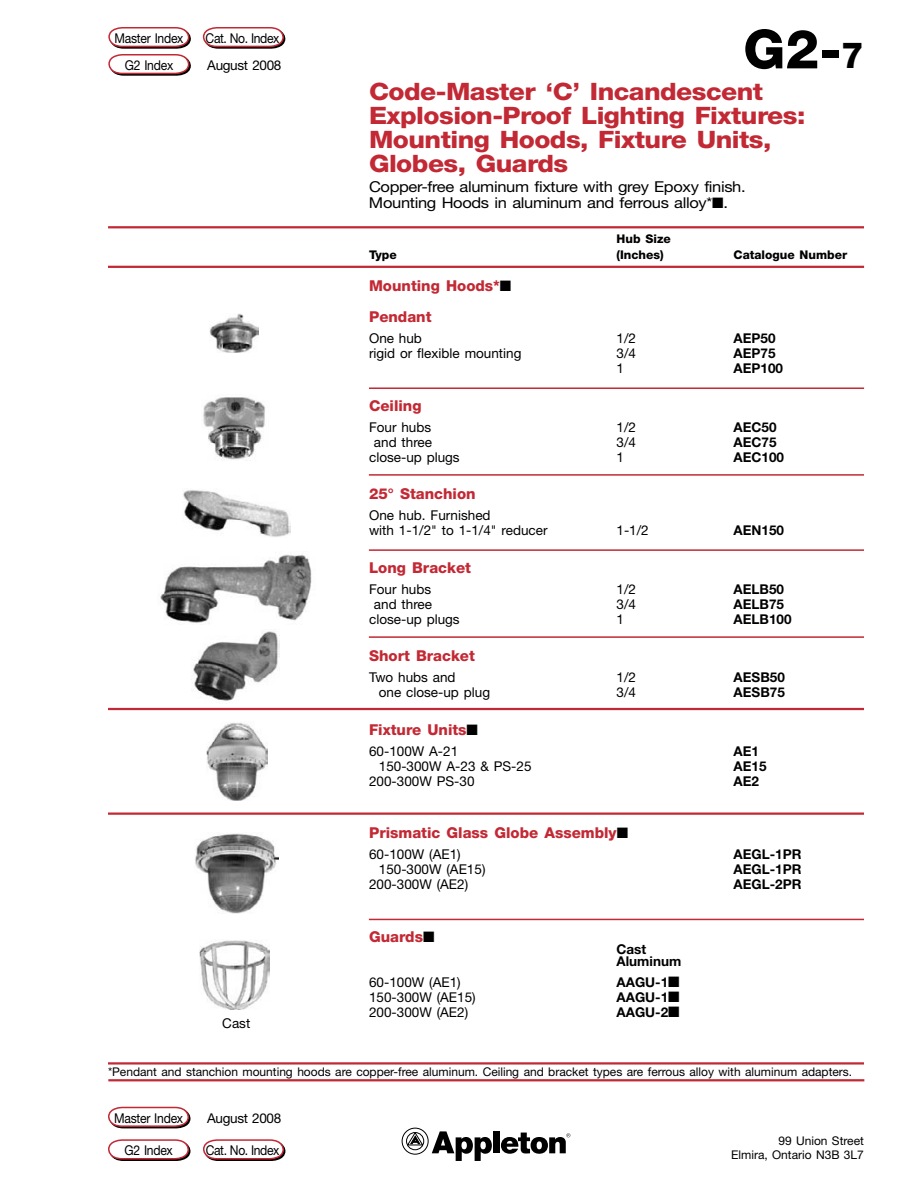
<style>
.page{position:relative;width:918px;height:1188px;background:#fff}
.page>*{position:absolute;margin:0;border:0;box-sizing:border-box;transform-origin:0 0}
.t1{font:800 54px "Helvetica Neue";color:#000}
.t2{font:800 24px/24px "Helvetica Neue";letter-spacing:-.02em;color:#c22934;scale:1.1 1}
.t3{font:800 15px/31.5px "Helvetica Neue";color:#c22934}
.t4{font:15px/15.8px "Helvetica Neue";letter-spacing:-.02em;color:#000;scale:1.1 1}
.t5{font:13.5px/15px "Helvetica Neue";color:#000}
.t6{font:700 13.5px/12px "Helvetica Neue";color:#000}
.t7{font:13.5px "Helvetica Neue";letter-spacing:-.03em;color:#000;scale:.9 1}
.t8{font:13.5px "Helvetica Neue";letter-spacing:-.02em;color:#000;scale:.9 1}
.t9{font:13.5px "Helvetica Neue";letter-spacing:-.025em;color:#000}
.t10{font:13.5px "Helvetica Neue";color:#000;scale:.9 1}
.t11{font:12px/13.5px "Helvetica Neue";color:#000;text-align:right}
.t12{font:800 12px "Helvetica Neue";color:#000}
.s1{font-size:36px}
.s2{color:#000}
</style>
<div class="page">
<div style="left:493px;top:1131px;width:7px;height:22px;background:#000"></div>
<svg style="left:501px;top:1133px;width:69px;height:21px"></svg>
<svg style="left:402px;top:1128px;width:90px;height:33px"></svg>
<hr style="left:108px;top:1079px;width:756px;height:2px;background:#c22934">
<svg style="left:202px;top:27px;width:84px;height:21px"></svg>
<svg style="left:108px;top:27px;width:83px;height:48px"></svg>
<svg style="left:203px;top:1139px;width:83px;height:21px"></svg>
<svg style="left:108px;top:1106px;width:83px;height:22px"></svg>
<svg style="left:108px;top:1139px;width:83px;height:21px"></svg>
<hr style="left:108px;top:1062px;width:756px;height:3px;background:#c22934">
<hr style="left:108px;top:226px;width:756px;height:2px;background:#c22934">
<hr style="left:108px;top:266px;width:756px;height:2px;background:#c22934">
<hr style="left:369px;top:387px;width:495px;height:2px;background:#c22934">
<hr style="left:369px;top:474px;width:495px;height:2px;background:#c22934">
<hr style="left:369px;top:549px;width:495px;height:2px;background:#c22934">
<hr style="left:369px;top:636px;width:495px;height:2px;background:#c22934">
<hr style="left:108px;top:708px;width:756px;height:2px;background:#c22934">
<hr style="left:108px;top:813px;width:756px;height:2px;background:#c22934">
<hr style="left:369px;top:919px;width:495px;height:1px;background:#c22934">
<img style="left:203px;top:397px;width:62px;height:64px">
<img style="left:195px;top:833px;width:84px;height:80px">
<img style="left:160px;top:554px;width:152px;height:69px">
<img style="left:183px;top:490px;width:108px;height:47px">
<img style="left:210px;top:313px;width:49px;height:39px">
<img style="left:193px;top:631px;width:87px;height:70px">
<img style="left:207px;top:723px;width:60px;height:78px">
<img style="left:200px;top:940px;width:69px;height:70px">
<p class="t8" style="left:114px;top:30px;width:78px">Master Index</p>
<p class="t7" style="left:206px;top:30px;width:84px">Cat. No. Index</p>
<p class="t10" style="left:125px;top:57px;width:55px">G2 Index</p>
<p class="t9" style="left:207px;top:57px;width:76px">August 2008</p>
<p class="t5" style="left:222px;top:1015px;width:29px">Cast</p>
<h1 class="t1" style="left:743px;top:17px;width:122px">G2-<span class="s1">7</span></h1>
<h2 class="t2" style="left:369px;top:79px;width:398px">Code-Master ‘C’ Incandescent<br>Explosion-Proof Lighting Fixtures:<br>Mounting Hoods, Fixture Units,<br>Globes, Guards</h2>
<p class="t4" style="left:369px;top:178px;width:344px">Copper-free aluminum fixture with grey Epoxy finish.<br>Mounting Hoods in aluminum and ferrous alloy*■.</p>
<p class="t12" style="left:617px;top:232px;width:56px">Hub Size</p>
<p class="t12" style="left:369px;top:248px;width:29px">Type</p>
<p class="t12" style="left:617px;top:248px;width:49px">(Inches)</p>
<p class="t12" style="left:734px;top:248px;width:115px">Catalogue Number</p>
<p class="t3" style="left:369px;top:270px;width:144px">Mounting Hoods*<span class="s2">■<br></span>Pendant</p>
<p class="t5" style="left:369px;top:331px;width:54px">One hub</p>
<p class="t5" style="left:617px;top:331px;width:21px">1/2</p>
<p class="t6" style="left:734px;top:332px;width:44px">AEP50</p>
<p class="t5" style="left:369px;top:346px;width:154px">rigid or flexible mounting</p>
<p class="t5" style="left:617px;top:346px;width:21px">3/4</p>
<p class="t6" style="left:734px;top:347px;width:44px">AEP75</p>
<p class="t5" style="left:617px;top:361px;width:9px">1</p>
<p class="t6" style="left:734px;top:362px;width:51px">AEP100</p>
<p class="t3" style="left:369px;top:390px;width:54px">Ceiling</p>
<p class="t5" style="left:369px;top:419px;width:64px">Four hubs</p>
<p class="t5" style="left:617px;top:419px;width:21px">1/2</p>
<p class="t6" style="left:734px;top:421px;width:45px">AEC50</p>
<p class="t5" style="left:374px;top:434px;width:60px">and three</p>
<p class="t5" style="left:617px;top:434px;width:21px">3/4</p>
<p class="t6" style="left:734px;top:436px;width:45px">AEC75</p>
<p class="t5" style="left:369px;top:449px;width:92px">close-up plugs</p>
<p class="t5" style="left:617px;top:449px;width:9px">1</p>
<p class="t6" style="left:734px;top:451px;width:52px">AEC100</p>
<p class="t3" style="left:369px;top:478px;width:108px">25° Stanchion</p>
<p class="t5" style="left:369px;top:508px;width:180px">One hub. Furnished<br>with 1-1/2" to 1-1/4" reducer</p>
<p class="t5" style="left:617px;top:523px;width:34px">1-1/2</p>
<p class="t6" style="left:734px;top:524px;width:52px">AEN150</p>
<p class="t3" style="left:369px;top:552px;width:103px">Long Bracket</p>
<p class="t5" style="left:369px;top:581px;width:64px">Four hubs</p>
<p class="t5" style="left:617px;top:581px;width:21px">1/2</p>
<p class="t6" style="left:734px;top:583px;width:52px">AELB50</p>
<p class="t5" style="left:374px;top:596px;width:60px">and three</p>
<p class="t5" style="left:617px;top:596px;width:21px">3/4</p>
<p class="t6" style="left:734px;top:598px;width:52px">AELB75</p>
<p class="t5" style="left:369px;top:611px;width:92px">close-up plugs</p>
<p class="t5" style="left:617px;top:611px;width:9px">1</p>
<p class="t6" style="left:734px;top:613px;width:60px">AELB100</p>
<p class="t3" style="left:369px;top:640px;width:107px">Short Bracket</p>
<p class="t5" style="left:369px;top:670px;width:88px">Two hubs and</p>
<p class="t5" style="left:617px;top:670px;width:21px">1/2</p>
<p class="t6" style="left:734px;top:671px;width:53px">AESB50</p>
<p class="t5" style="left:379px;top:685px;width:113px">one close-up plug</p>
<p class="t5" style="left:617px;top:685px;width:21px">3/4</p>
<p class="t6" style="left:734px;top:686px;width:53px">AESB75</p>
<p class="t3" style="left:369px;top:714px;width:110px">Fixture Units<span class="s2">■</span></p>
<p class="t5" style="left:369px;top:743px;width:91px">60-100W A-21</p>
<p class="t6" style="left:734px;top:745px;width:27px">AE1</p>
<p class="t5" style="left:379px;top:758px;width:154px">150-300W A-23 &amp; PS-25</p>
<p class="t6" style="left:734px;top:760px;width:35px">AE15</p>
<p class="t5" style="left:369px;top:773px;width:107px">200-300W PS-30</p>
<p class="t6" style="left:734px;top:775px;width:27px">AE2</p>
<p class="t3" style="left:369px;top:817px;width:261px">Prismatic Glass Globe Assembly<span class="s2">■</span></p>
<p class="t5" style="left:369px;top:847px;width:93px">60-100W (AE1)</p>
<p class="t6" style="left:734px;top:848px;width:69px">AEGL-1PR</p>
<p class="t5" style="left:379px;top:862px;width:108px">150-300W (AE15)</p>
<p class="t6" style="left:734px;top:863px;width:69px">AEGL-1PR</p>
<p class="t5" style="left:369px;top:877px;width:101px">200-300W (AE2)</p>
<p class="t6" style="left:734px;top:878px;width:69px">AEGL-2PR</p>
<p class="t3" style="left:369px;top:921px;width:67px">Guards<span class="s2">■</span></p>
<p class="t6" style="left:617px;top:943px;width:66px">Cast<br>Aluminum</p>
<p class="t5" style="left:369px;top:975px;width:93px">60-100W (AE1)</p>
<p class="t6" style="left:617px;top:976px;width:65px">AAGU-1■</p>
<p class="t5" style="left:369px;top:989px;width:108px">150-300W (AE15)</p>
<p class="t6" style="left:617px;top:991px;width:65px">AAGU-1■</p>
<p class="t5" style="left:369px;top:1004px;width:101px">200-300W (AE2)</p>
<p class="t6" style="left:617px;top:1006px;width:65px">AAGU-2■</p>
<p class="t11" style="left:108px;top:1064px;width:746px">*Pendant and stanchion mounting hoods are copper-free aluminum. Ceiling and bracket types are ferrous alloy with aluminum adapters.</p>
<p class="t8" style="left:114px;top:1110px;width:78px">Master Index</p>
<p class="t10" style="left:124px;top:1142px;width:55px">G2 Index</p>
<p class="t9" style="left:207px;top:1110px;width:76px">August 2008</p>
<p class="t7" style="left:206px;top:1142px;width:84px">Cat. No. Index</p>
<p class="t11" style="left:731px;top:1134px;width:134px">99 Union Street<br>Elmira, Ontario N3B 3L7</p>
</div>
